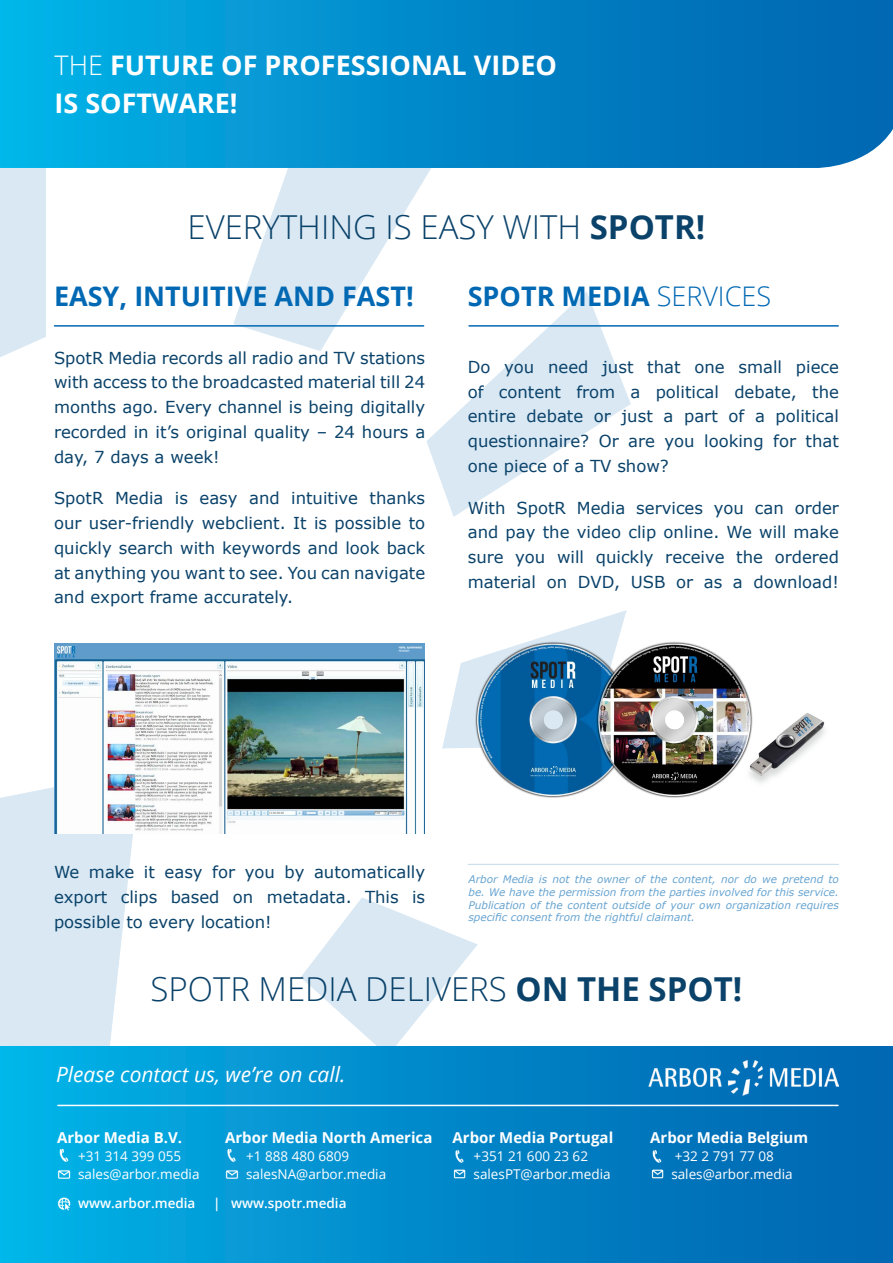
<style>
.page{position:relative;width:893px;height:1263px;background:#fff}
.page>*{position:absolute;margin:0;border:0;box-sizing:border-box;transform-origin:0 0}
.t1{font:300 33px "Open Sans";color:#0a426a}
.t2{font:700 27px "Open Sans";color:#0168b3}
.t3{font:700 27px "Open Sans";color:#fff}
.t4{font:italic 21px "Open Sans";color:#fff}
.t5{font:16.5px/24.8px "Verdana";color:#0a426a;text-align:justify}
.t6{font:700 15px "Open Sans";color:#fff}
.t7{font:13.5px "Open Sans";color:#fff}
.t8{font:600 13.5px "Open Sans";color:#fff}
.t9{font:italic 10.5px/12.6px "Verdana";color:#0168b3;text-align:justify}
.s1{font-weight:300}
.s2{font-weight:700}
</style>
<div class="page">
<img style="left:0;top:168px;width:630px;height:878px">
<div style="left:0;top:1046px;width:893px;height:217px;background:linear-gradient(to right,#04b2e7,#0162af)"></div>
<svg style="left:0;top:0;width:893px;height:168px;background:#028acb"></svg>
<img style="left:648px;top:1060px;width:191px;height:36px">
<img style="left:57px;top:1149px;width:13px;height:14px">
<img style="left:57px;top:1167px;width:13px;height:14px">
<img style="left:225px;top:1149px;width:16px;height:14px">
<img style="left:225px;top:1167px;width:15px;height:14px">
<svg style="left:453px;top:1150px;width:13px;height:30px"></svg>
<hr style="left:58px;top:1105px;width:780px;height:1px;background:#fff">
<img style="left:57px;top:1197px;width:13px;height:14px">
<img style="left:650px;top:1150px;width:14px;height:13px">
<img style="left:650px;top:1167px;width:14px;height:13px">
<img style="left:54px;top:643px;width:371px;height:190px">
<hr style="left:469px;top:325px;width:369px;height:2px;background:#0168b3">
<img style="left:468px;top:608px;width:357px;height:225px">
<hr style="left:468px;top:864px;width:371px;height:1px;background:#0168b3">
<hr style="left:54px;top:325px;width:370px;height:2px;background:#0168b3">
<p class="t3" style="left:55px;top:46px;width:504px"><span class="s1">THE</span> FUTURE OF PROFESSIONAL VIDEO</p>
<p class="t3" style="left:55px;top:84px;width:185px">IS SOFTWARE!</p>
<p class="t1" style="left:187px;top:204px;width:519px">EVERYTHING IS EASY WITH <span class="s2">SPOTR!</span></p>
<p class="t2" style="left:54px;top:278px;width:361px">EASY, INTUITIVE AND FAST!</p>
<p class="t5" style="left:54px;top:345px;width:373px">SpotR Media records all radio and TV stations with access to the broadcasted material till 24 months ago. Every channel is being digitally recorded in it’s original quality – 24 hours a day, 7 days a week!</p>
<p class="t5" style="left:54px;top:485px;width:373px">SpotR Media is easy and intuitive thanks our user-friendly webclient. It is possible to quickly search with keywords and look back at anything you want to see. You can navigate and export frame accurately.</p>
<p class="t2" style="left:468px;top:278px;width:305px">SPOTR MEDIA <span class="s1">SERVICES</span></p>
<p class="t5" style="left:468px;top:354px;width:373px">Do you need just that one small piece of content from a political debate, the entire debate or just a part of a political questionnaire? Or are you looking for that one piece of a TV show?</p>
<p class="t5" style="left:468px;top:495px;width:373px">With SpotR Media services you can order and pay the video clip online. We will make sure you will quickly receive the ordered material on DVD, USB or as a download!</p>
<p class="t5" style="left:54px;top:859px;width:373px">We make it easy for you by automatically export clips based on metadata. This is possible to every location!</p>
<p class="t9" style="left:468px;top:873px;width:372px">Arbor Media is not the owner of the content, nor do we pretend to be. We have the permission from the parties involved for this service.<br>Publication of the content outside of your own organization requires specific consent from the rightful claimant.</p>
<p class="t1" style="left:151px;top:966px;width:593px">SPOTR MEDIA DELIVERS <span class="s2">ON THE SPOT!</span></p>
<p class="t4" style="left:56px;top:1060px;width:291px">Please contact us, we’re on call.</p>
<p class="t6" style="left:57px;top:1126px;width:127px">Arbor Media B.V.</p>
<p class="t7" style="left:78px;top:1146px;width:105px">+31 314 399 055</p>
<p class="t7" style="left:78px;top:1164px;width:123px">sales@arbor.media</p>
<p class="t6" style="left:225px;top:1126px;width:209px">Arbor Media North America</p>
<p class="t7" style="left:246px;top:1146px;width:105px">+1 888 480 6809</p>
<p class="t7" style="left:246px;top:1164px;width:142px">salesNA@arbor.media</p>
<p class="t8" style="left:78px;top:1194px;width:119px">www.arbor.media</p>
<p class="t8" style="left:213px;top:1194px;width:135px">| www.spotr.media</p>
<p class="t6" style="left:453px;top:1126px;width:162px">Arbor Media Portugal</p>
<p class="t7" style="left:474px;top:1146px;width:116px">+351 21 600 23 62</p>
<p class="t7" style="left:474px;top:1164px;width:138px">salesPT@arbor.media</p>
<p class="t6" style="left:650px;top:1126px;width:159px">Arbor Media Belgium</p>
<p class="t7" style="left:675px;top:1146px;width:100px">+32 2 791 77 08</p>
<p class="t7" style="left:671px;top:1164px;width:123px">sales@arbor.media</p>
</div>
